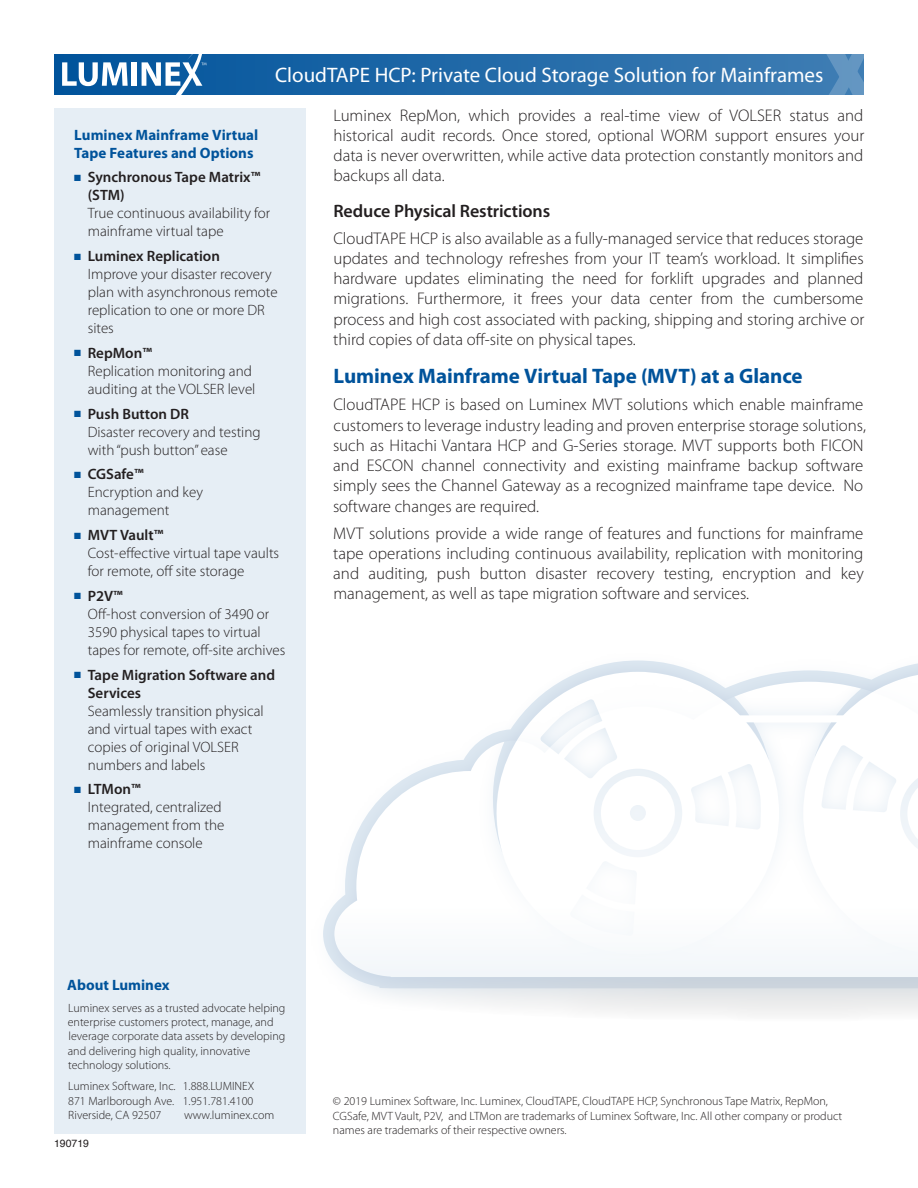
<style>
.page{position:relative;width:918px;height:1188px;background:#fff}
.page>*{position:absolute;margin:0;border:0;box-sizing:border-box;transform-origin:0 0}
.t1{font:21px "Myriad Pro";color:#fff}
.Paragraph_Title{font:700 21px "Myriad Pro";letter-spacing:-.005em;color:#00539b}
.Paragraph_Subtitle{font:600 18px "Myriad Pro";letter-spacing:-.005em;color:#231f20}
.Body_Text{font:300 16.8px/20.2px "Myriad Pro";color:#231f20;text-align:justify}
.t2{font:300 15px/18px "Myriad Pro";color:#231f20}
.Sidebar_Title{font:700 15px/18px "Myriad Pro";letter-spacing:.005em;color:#00539b}
.Copyright{font:700 15px "Myriad Pro";color:#00539b}
.Copyright-2{font:300 12px/14.4px "Myriad Pro";color:#231f20}
.Paragraph_Subtitle-2{font:10.5px "Helvetica";color:#231f20}
.s1{color:#00539b}
.s2{font-weight:600}
</style>
<div class="page">
<div style="left:54px;top:108px;width:252px;height:1026px;background:#e6eef5"></div>
<svg style="left:323px;top:660px;width:595px;height:328px"></svg>
<svg style="left:54px;top:54px;width:688px;height:40px;background:#1e67a7"></svg>
<svg style="left:742px;top:54px;width:122px;height:40px;background:#4280b5"></svg>
<svg style="left:62px;top:62px;width:66px;height:24px"></svg>
<div style="left:132px;top:62px;width:5px;height:24px;background:#fff"></div>
<svg style="left:142px;top:54px;width:64px;height:40px"></svg>
<p class="t1" style="left:275px;top:62px;width:550px">CloudTAPE HCP: Private Cloud Storage Solution for Mainframes</p>
<p class="Sidebar_Title" style="left:74px;top:125px;width:186px">Luminex Mainframe Virtual<br>Tape Features and Options</p>
<p class="t2" style="left:88px;top:168px;width:184px;text-indent:-14px"><span class="s1">■</span> <span class="s2">Synchronous Tape Matrix™ (STM)<br></span>True continuous availability for mainframe virtual tape</p>
<p class="t2" style="left:88px;top:247px;width:192px;text-indent:-14px"><span class="s1">■</span> <span class="s2">Luminex Replication<br></span>Improve your disaster recovery plan with asynchronous remote replication to one or more DR sites</p>
<p class="t2" style="left:88px;top:344px;width:169px;text-indent:-14px"><span class="s1">■</span> <span class="s2">RepMon™<br></span>Replication monitoring and auditing at the VOLSER level</p>
<p class="t2" style="left:88px;top:404px;width:174px;text-indent:-14px"><span class="s1">■</span> <span class="s2">Push Button DR<br></span>Disaster recovery and testing with “push button” ease</p>
<p class="t2" style="left:88px;top:465px;width:117px;text-indent:-14px"><span class="s1">■</span> <span class="s2">CGSafe™<br></span>Encryption and key management</p>
<p class="t2" style="left:88px;top:526px;width:193px;text-indent:-14px"><span class="s1">■</span> <span class="s2">MVT Vault™<br></span>Cost-effective virtual tape vaults for remote, off site storage</p>
<p class="t2" style="left:88px;top:587px;width:199px;text-indent:-14px"><span class="s1">■</span> <span class="s2">P2V™<br></span>Off-host conversion of 3490 or<br>3590 physical tapes to virtual tapes for remote, off-site archives</p>
<p class="t2" style="left:88px;top:665px;width:189px;text-indent:-14px"><span class="s1">■</span> <span class="s2">Tape Migration Software and<br>Services<br></span>Seamlessly transition physical and virtual tapes with exact copies of original VOLSER numbers and labels</p>
<p class="t2" style="left:88px;top:780px;width:138px;text-indent:-14px"><span class="s1">■</span> <span class="s2">LTMon™<br></span>Integrated, centralized management from the mainframe console</p>
<p class="Body_Text" style="left:333px;top:105px;width:533px">Luminex RepMon, which provides a real-time view of VOLSER status and historical audit records. Once stored, optional WORM support ensures your data is never overwritten, while active data protection constantly monitors and backups all data.</p>
<p class="Paragraph_Subtitle" style="left:334px;top:199px;width:218px">Reduce Physical Restrictions</p>
<p class="Body_Text" style="left:333px;top:228px;width:533px">CloudTAPE HCP is also available as a fully-managed service that reduces storage updates and technology refreshes from your IT team’s workload. It simplifies hardware updates eliminating the need for forklift upgrades and planned migrations. Furthermore, it frees your data center from the cumbersome process and high cost associated with packing, shipping and storing archive or third copies of data off-site on physical tapes.</p>
<p class="Paragraph_Title" style="left:334px;top:363px;width:471px">Luminex Mainframe Virtual Tape (MVT) at a Glance</p>
<p class="Body_Text" style="left:333px;top:395px;width:535px;text-align:left">CloudTAPE HCP is based on Luminex MVT solutions which enable mainframe customers to leverage industry leading and proven enterprise storage solutions, such as Hitachi Vantara HCP and G-Series storage. MVT supports both FICON and ESCON channel connectivity and existing mainframe backup software simply sees the Channel Gateway as a recognized mainframe tape device. No software changes are required.</p>
<p class="Body_Text" style="left:333px;top:523px;width:532px">MVT solutions provide a wide range of features and functions for mainframe tape operations including continuous availability, replication with monitoring and auditing, push button disaster recovery testing, encryption and key management, as well as tape migration software and services.</p>
<p class="Copyright" style="left:67px;top:976px;width:104px">About Luminex</p>
<p class="Copyright-2" style="left:68px;top:1000px;width:219px">Luminex serves as a trusted advocate helping enterprise customers protect, manage, and leverage corporate data assets by developing and delivering high quality, innovative technology solutions.</p>
<p class="Copyright-2" style="left:68px;top:1079px;width:109px">Luminex Software, Inc.<br>871 Marlborough Ave.<br>Riverside, CA 92507</p>
<p class="Copyright-2" style="left:183px;top:1079px;width:93px">1.888.LUMINEX<br>1.951.781.4100 www.luminex.com</p>
<p class="Paragraph_Subtitle-2" style="left:54px;top:1135px;width:37px">190719</p>
<p class="Copyright-2" style="left:333px;top:1094px;width:511px">© 2019 Luminex Software, Inc. Luminex, CloudTAPE, CloudTAPE HCP, Synchronous Tape Matrix, RepMon,<br>CGSafe, MVT Vault, P2V, and LTMon are trademarks of Luminex Software, Inc. All other company or product names are trademarks of their respective owners.</p>
</div>
